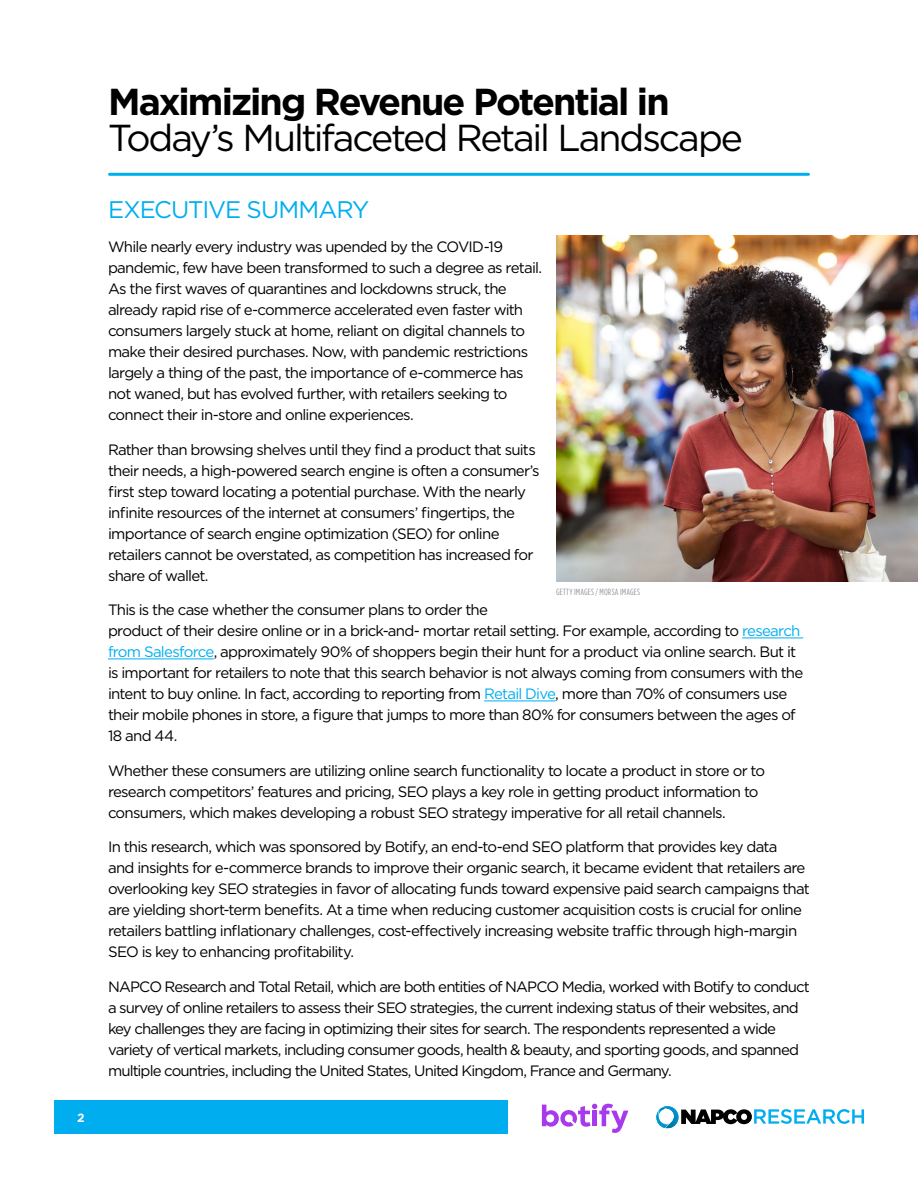
<style>
.page{position:relative;width:918px;height:1188px;background:#fff}
.page>*{position:absolute;margin:0;border:0;box-sizing:border-box;transform-origin:0 0}
.t1{font:37.5px "Gotham";letter-spacing:-.06em;color:#000}
.t2{font:700 37.5px "Gotham";letter-spacing:-.05em;color:#000}
.t3{font:24px "Gotham";letter-spacing:-.045em;color:#00aeef}
.t4{font:15px/21px "Gotham";letter-spacing:-.05em;color:#000}
.t5{font:700 12px "Gotham";color:#fff}
.t6{font:9px "Gotham Condensed";letter-spacing:.025em;color:#939598}
.s1{color:#00aeef}
</style>
<div class="page">
<div style="left:54px;top:1101px;width:54px;height:33px;background:#00aeef"></div>
<svg style="left:656px;top:1106px;width:208px;height:22px"></svg>
<div style="left:108px;top:1101px;width:400px;height:33px;background:#00aeef"></div>
<svg style="left:542px;top:1104px;width:86px;height:29px"></svg>
<hr style="left:110px;top:173px;width:698px;height:3px;background:#00aeef">
<hr style="left:742px;top:638px;width:61px;height:1px;background:#00aeef">
<hr style="left:108px;top:659px;width:106px;height:1px;background:#00aeef">
<hr style="left:484px;top:701px;width:71px;height:1px;background:#00aeef">
<img style="left:556px;top:235px;width:362px;height:346px">
<p class="t5" style="left:77px;top:1110px;width:9px">2</p>
<h1 class="t2" style="left:108px;top:77px;width:563px">Maximizing Revenue Potential in</h1>
<h1 class="t1" style="left:108px;top:114px;width:637px">Today’s Multifaceted Retail Landscape</h1>
<h2 class="t3" style="left:108px;top:194px;width:263px">EXECUTIVE SUMMARY</h2>
<p class="t4" style="left:108px;top:236px;width:436px">While nearly every industry was upended by the COVID-19 pandemic, few have been transformed to such a degree as retail.<br>As the first waves of quarantines and lockdowns struck, the already rapid rise of e-commerce accelerated even faster with consumers largely stuck at home, reliant on digital channels to make their desired purchases. Now, with pandemic restrictions largely a thing of the past, the importance of e-commerce has not waned, but has evolved further, with retailers seeking to connect their in-store and online experiences.</p>
<p class="t4" style="left:108px;top:439px;width:433px">Rather than browsing shelves until they find a product that suits their needs, a high-powered search engine is often a consumer’s first step toward locating a potential purchase. With the nearly infinite resources of the internet at consumers’ fingertips, the importance of search engine optimization (SEO) for online retailers cannot be overstated, as competition has increased for share of wallet.</p>
<p class="t4" style="left:108px;top:599px;width:697px">This is the case whether the consumer plans to order the<br>product of their desire online or in a brick-and- mortar retail setting. For example, according to <span class="s1">research from Salesforce</span>, approximately 90% of shoppers begin their hunt for a product via online search. But it is important for retailers to note that this search behavior is not always coming from consumers with the intent to buy online. In fact, according to reporting from <span class="s1">Retail Dive</span>, more than 70% of consumers use their mobile phones in store, a figure that jumps to more than 80% for consumers between the ages of 18 and 44.</p>
<p class="t4" style="left:108px;top:760px;width:659px">Whether these consumers are utilizing online search functionality to locate a product in store or to research competitors’ features and pricing, SEO plays a key role in getting product information to consumers, which makes developing a robust SEO strategy imperative for all retail channels.</p>
<p class="t4" style="left:108px;top:836px;width:703px">In this research, which was sponsored by Botify, an end-to-end SEO platform that provides key data<br>and insights for e-commerce brands to improve their organic search, it became evident that retailers are overlooking key SEO strategies in favor of allocating funds toward expensive paid search campaigns that are yielding short-term benefits. At a time when reducing customer acquisition costs is crucial for online retailers battling inflationary challenges, cost-effectively increasing website traffic through high-margin SEO is key to enhancing profitability.</p>
<p class="t4" style="left:108px;top:976px;width:704px">NAPCO Research and Total Retail, which are both entities of NAPCO Media, worked with Botify to conduct a survey of online retailers to assess their SEO strategies, the current indexing status of their websites, and key challenges they are facing in optimizing their sites for search. The respondents represented a wide variety of vertical markets, including consumer goods, health &amp; beauty, and sporting goods, and spanned multiple countries, including the United States, United Kingdom, France and Germany.</p>
<p class="t6" style="left:556px;top:587px;width:85px">GETTY IMAGES / MORSA IMAGES</p>
</div>
